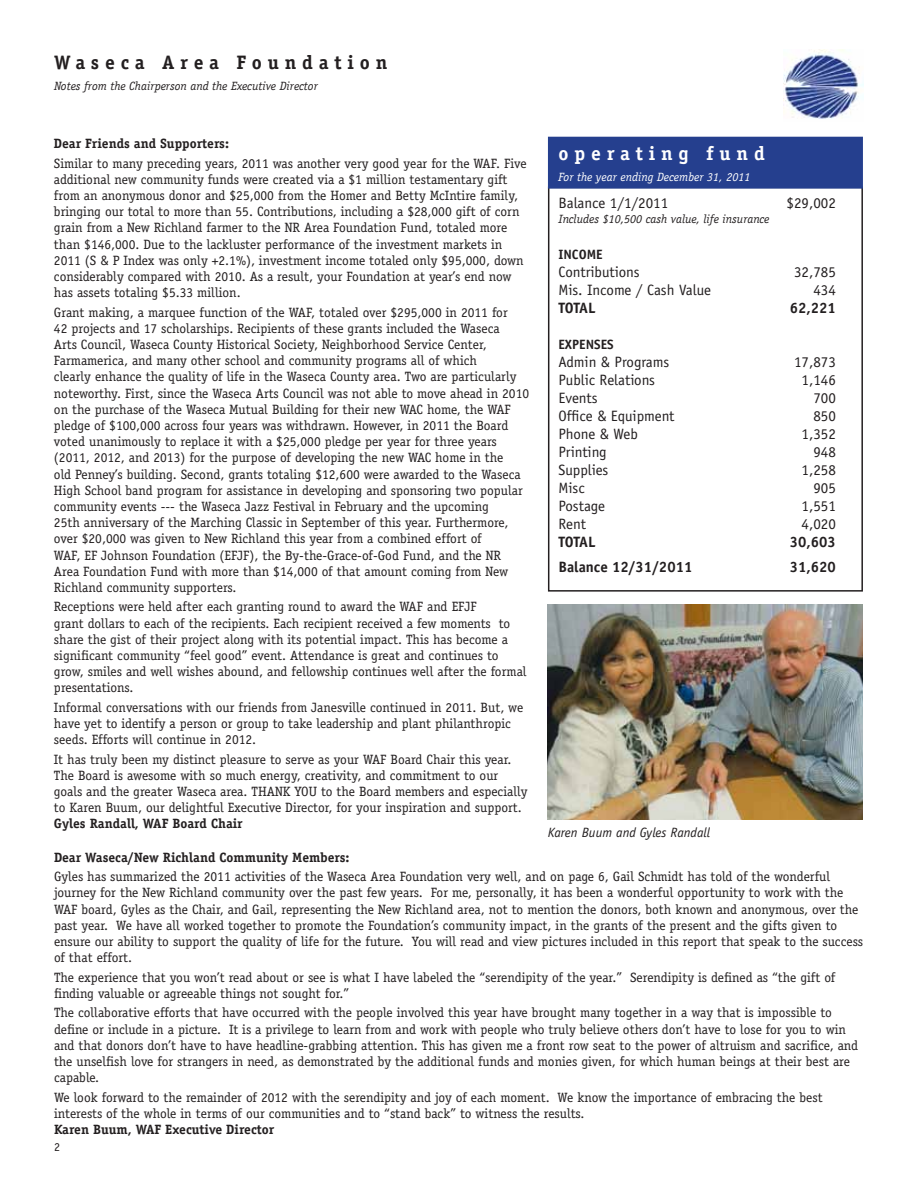
<style>
.page{position:relative;width:918px;height:1188px;background:#fff}
.page>*{position:absolute;margin:0;border:0;box-sizing:border-box;transform-origin:0 0}
.t1{font:700 19.5px "Officina Serif";letter-spacing:.3em;color:#231f20}
.t2{font:700 19.5px "Officina Serif";letter-spacing:.3em;color:#fff}
.t3{font:15px "Officina Sans";color:#231f20}
.t4{font:700 15px "Officina Sans";color:#231f20}
.t5{font:13.5px/16.2px "Officina Serif";color:#231f20}
.t6{font:700 13.5px "Officina Serif";color:#231f20}
.t7{font:italic 13.5px "Officina Sans";color:#231f20}
.t8{font:700 13.5px "Officina Sans";color:#231f20}
.t9{font:italic 12px "Officina Serif";color:#231f20}
.t10{font:italic 12px "Officina Serif";color:#fff}
.t11{font:12px "Officina Sans";color:#231f20}
</style>
<div class="page">
<img style="left:783px;top:50px;width:81px;height:69px">
<svg style="left:548px;top:189px;width:315px;height:403px"></svg>
<div style="left:548px;top:137px;width:315px;height:52px;background:#253f8e"></div>
<img style="left:548px;top:605px;width:315px;height:215px">
<h1 class="t1" style="left:54px;top:51px;width:335px">Waseca Area Foundation</h1>
<p class="t9" style="left:54px;top:79px;width:265px">Notes from the Chairperson and the Executive Director</p>
<p class="t6" style="left:54px;top:135px;width:177px">Dear Friends and Supporters:</p>
<p class="t5" style="left:54px;top:155px;width:474px">Similar to many preceding years, 2011 was another very good year for the WAF. Five additional new community funds were created via a $1 million testamentary gift from an anonymous donor and $25,000 from the Homer and Betty McIntire family, bringing our total to more than 55. Contributions, including a $28,000 gift of corn grain from a New Richland farmer to the NR Area Foundation Fund, totaled more than $146,000. Due to the lackluster performance of the investment markets in 2011 (S &amp; P Index was only +2.1%), investment income totaled only $95,000, down considerably compared with 2010. As a result, your Foundation at year’s end now has assets totaling $5.33 million.</p>
<p class="t5" style="left:54px;top:304px;width:477px">Grant making, a marquee function of the WAF, totaled over $295,000 in 2011 for<br>42 projects and 17 scholarships. Recipients of these grants included the Waseca<br>Arts Council, Waseca County Historical Society, Neighborhood Service Center, Farmamerica, and many other school and community programs all of which<br>clearly enhance the quality of life in the Waseca County area. Two are particularly noteworthy. First, since the Waseca Arts Council was not able to move ahead in 2010 on the purchase of the Waseca Mutual Building for their new WAC home, the WAF pledge of $100,000 across four years was withdrawn. However, in 2011 the Board voted unanimously to replace it with a $25,000 pledge per year for three years (2011, 2012, and 2013) for the purpose of developing the new WAC home in the<br>old Penney’s building. Second, grants totaling $12,600 were awarded to the Waseca High School band program for assistance in developing and sponsoring two popular community events --- the Waseca Jazz Festival in February and the upcoming<br>25th anniversary of the Marching Classic in September of this year. Furthermore, over $20,000 was given to New Richland this year from a combined effort of<br>WAF, EF Johnson Foundation (EFJF), the By-the-Grace-of-God Fund, and the NR Area Foundation Fund with more than $14,000 of that amount coming from New Richland community supporters.</p>
<p class="t5" style="left:54px;top:599px;width:474px">Receptions were held after each granting round to award the WAF and EFJF<br>grant dollars to each of the recipients. Each recipient received a few moments to share the gist of their project along with its potential impact. This has become a significant community “feel good” event. Attendance is great and continues to grow, smiles and well wishes abound, and fellowship continues well after the formal presentations.</p>
<p class="t5" style="left:54px;top:699px;width:471px">Informal conversations with our friends from Janesville continued in 2011. But, we have yet to identify a person or group to take leadership and plant philanthropic seeds. Efforts will continue in 2012.</p>
<p class="t5" style="left:54px;top:751px;width:475px">It has truly been my distinct pleasure to serve as your WAF Board Chair this year.<br>The Board is awesome with so much energy, creativity, and commitment to our goals and the greater Waseca area. THANK YOU to the Board members and especially to Karen Buum, our delightful Executive Director, for your inspiration and support.</p>
<p class="t6" style="left:54px;top:815px;width:190px">Gyles Randall, WAF Board Chair</p>
<h1 class="t2" style="left:558px;top:141px;width:208px">operating fund</h1>
<p class="t10" style="left:558px;top:170px;width:193px">For the year ending December 31, 2011</p>
<p class="t3" style="left:558px;top:195px;width:111px">Balance 1/1/2011</p>
<p class="t3" style="left:787px;top:195px;width:51px">$29,002</p>
<p class="t9" style="left:558px;top:212px;width:213px">Includes $10,500 cash value, life insurance</p>
<p class="t8" style="left:558px;top:246px;width:46px">INCOME</p>
<p class="t3" style="left:558px;top:263px;width:83px">Contributions</p>
<p class="t3" style="left:794px;top:263px;width:43px">32,785</p>
<p class="t3" style="left:558px;top:281px;width:154px">Mis. Income / Cash Value</p>
<p class="t3" style="left:813px;top:281px;width:24px">434</p>
<p class="t4" style="left:558px;top:298px;width:39px">TOTAL</p>
<p class="t4" style="left:790px;top:298px;width:48px">62,221</p>
<p class="t8" style="left:558px;top:336px;width:57px">EXPENSES</p>
<p class="t3" style="left:558px;top:353px;width:112px">Admin &amp; Programs</p>
<p class="t3" style="left:794px;top:353px;width:43px">17,873</p>
<p class="t3" style="left:558px;top:371px;width:98px">Public Relations</p>
<p class="t3" style="left:802px;top:371px;width:36px">1,146</p>
<p class="t3" style="left:558px;top:389px;width:41px">Events</p>
<p class="t3" style="left:813px;top:389px;width:24px">700</p>
<p class="t3" style="left:558px;top:407px;width:118px">Office &amp; Equipment</p>
<p class="t3" style="left:813px;top:407px;width:24px">850</p>
<p class="t3" style="left:558px;top:425px;width:81px">Phone &amp; Web</p>
<p class="t3" style="left:802px;top:425px;width:36px">1,352</p>
<p class="t3" style="left:558px;top:443px;width:50px">Printing</p>
<p class="t3" style="left:813px;top:443px;width:24px">948</p>
<p class="t3" style="left:558px;top:461px;width:52px">Supplies</p>
<p class="t3" style="left:802px;top:461px;width:36px">1,258</p>
<p class="t3" style="left:558px;top:479px;width:28px">Misc</p>
<p class="t3" style="left:813px;top:479px;width:24px">905</p>
<p class="t3" style="left:558px;top:497px;width:48px">Postage</p>
<p class="t3" style="left:802px;top:497px;width:36px">1,551</p>
<p class="t3" style="left:558px;top:515px;width:29px">Rent</p>
<p class="t3" style="left:802px;top:515px;width:36px">4,020</p>
<p class="t4" style="left:558px;top:532px;width:39px">TOTAL</p>
<p class="t4" style="left:790px;top:532px;width:48px">30,603</p>
<p class="t4" style="left:558px;top:558px;width:135px">Balance 12/31/2011</p>
<p class="t4" style="left:790px;top:558px;width:48px">31,620</p>
<p class="t7" style="left:548px;top:825px;width:164px">Karen Buum and Gyles Randall</p>
<p class="t6" style="left:54px;top:849px;width:297px">Dear Waseca/New Richland Community Members:</p>
<p class="t5" style="left:54px;top:869px;width:811px">Gyles has summarized the 2011 activities of the Waseca Area Foundation very well, and on page 6, Gail Schmidt has told of the wonderful journey for the New Richland community over the past few years. For me, personally, it has been a wonderful opportunity to work with the WAF board, Gyles as the Chair, and Gail, representing the New Richland area, not to mention the donors, both known and anonymous, over the past year. We have all worked together to promote the Foundation’s community impact, in the grants of the present and the gifts given to ensure our ability to support the quality of life for the future. You will read and view pictures included in this report that speak to the success of that effort.</p>
<p class="t5" style="left:54px;top:969px;width:783px">The experience that you won’t read about or see is what I have labeled the “serendipity of the year.” Serendipity is defined as “the gift of finding valuable or agreeable things not sought for.”</p>
<p class="t5" style="left:54px;top:1005px;width:806px">The collaborative efforts that have occurred with the people involved this year have brought many together in a way that is impossible to define or include in a picture. It is a privilege to learn from and work with people who truly believe others don’t have to lose for you to win and that donors don’t have to have headline-grabbing attention. This has given me a front row seat to the power of altruism and sacrifice, and the unselfish love for strangers in need, as demonstrated by the additional funds and monies given, for which human beings at their best are capable.</p>
<p class="t5" style="left:54px;top:1089px;width:770px">We look forward to the remainder of 2012 with the serendipity and joy of each moment. We know the importance of embracing the best interests of the whole in terms of our communities and to “stand back” to witness the results.</p>
<p class="t6" style="left:54px;top:1121px;width:222px">Karen Buum, WAF Executive Director</p>
<p class="t11" style="left:54px;top:1139px;width:7px">2</p>
</div>
